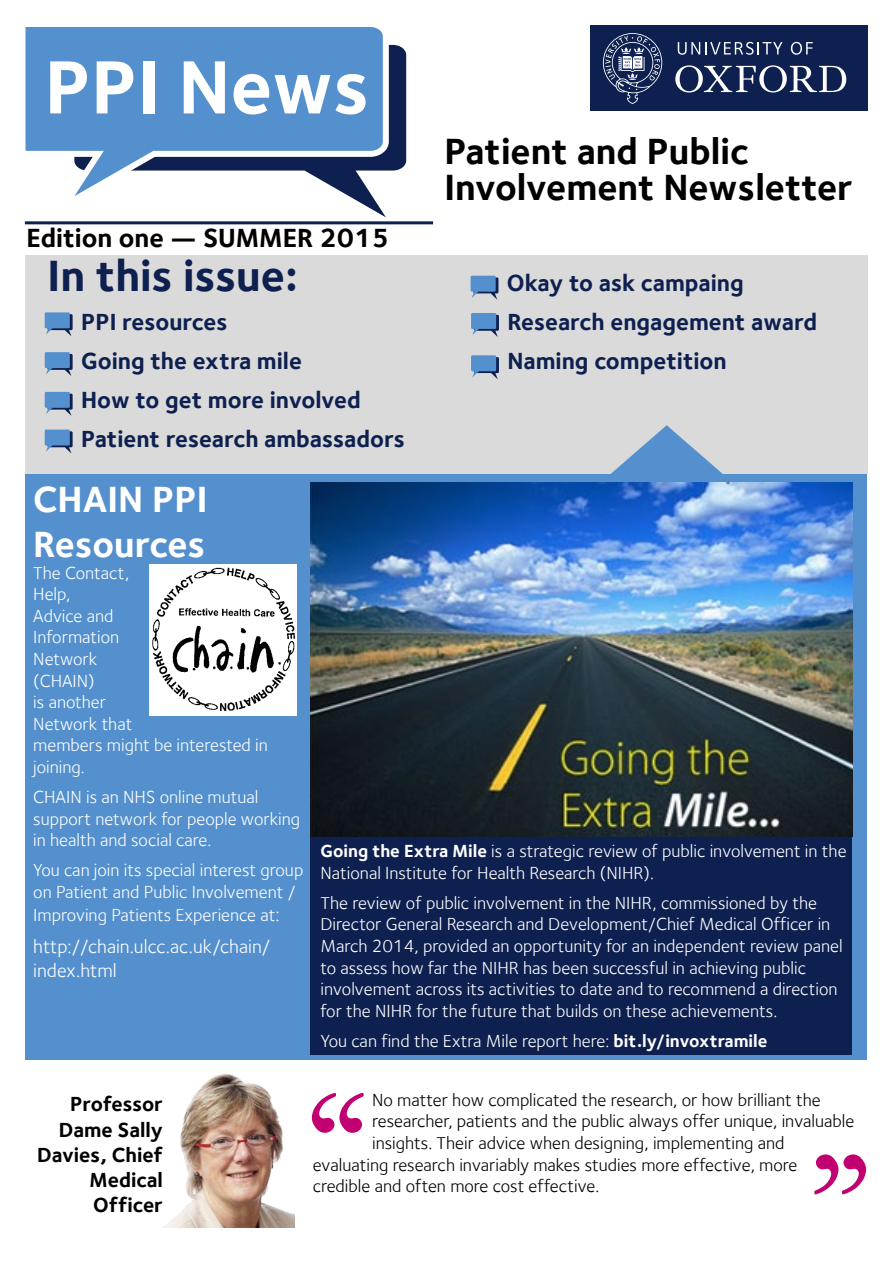
<style>
.page{position:relative;width:893px;height:1263px;background:#fff}
.page>*{position:absolute;margin:0;border:0;box-sizing:border-box;transform-origin:0 0}
.t1{font:700 78px "Foundry Sterling";color:#fff}
.t2{font:700 45px "Foundry Sterling";color:#0e2050}
.t3{font:700 37.5px/36px "Foundry Sterling";color:#000}
.t4{font:700 37.5px/45px "Foundry Sterling";color:#fff}
.t5{font:700 27px "Foundry Sterling";color:#000}
.t6{font:700 24px/39px "Foundry Sterling";color:#0e2050}
.t7{font:700 21px/25.2px "Foundry Sterling";color:#000;text-align:right}
.t8{font:19.5px/23.4px "Foundry Sterling";color:#fff}
.t9{font:18px/21.6px "Foundry Sterling";color:#fff}
.t10{font:18px "Foundry Sterling";color:#000}
.s1{font-size:19.5px}
.s2{font-weight:700}
</style>
<div class="page">
<div style="left:26px;top:472px;width:841px;height:588px;background:#5390cd"></div>
<div style="left:311px;top:831px;width:541px;height:224px;background:#0e2050"></div>
<img style="left:163px;top:1074px;width:132px;height:153px">
<img style="left:149px;top:564px;width:148px;height:151px">
<div style="left:25px;top:255px;width:842px;height:218px;background:#dadada"></div>
<svg style="left:68px;top:44px;width:345px;height:181px"></svg>
<svg style="left:24px;top:27px;width:368px;height:196px"></svg>
<hr style="left:25px;top:221px;width:408px;height:3px;background:#0e2050">
<svg style="left:598px;top:425px;width:137px;height:49px"></svg>
<svg style="left:45px;top:312px;width:28px;height:24px"></svg>
<svg style="left:45px;top:352px;width:28px;height:24px"></svg>
<svg style="left:45px;top:392px;width:28px;height:24px"></svg>
<svg style="left:45px;top:430px;width:28px;height:23px"></svg>
<svg style="left:471px;top:276px;width:27px;height:24px"></svg>
<svg style="left:471px;top:313px;width:28px;height:24px"></svg>
<svg style="left:471px;top:355px;width:28px;height:24px"></svg>
<div style="left:590px;top:26px;width:277px;height:85px;background:#0e2050"></div>
<svg style="left:675px;top:65px;width:171px;height:27px"></svg>
<svg style="left:791px;top:42px;width:22px;height:13px"></svg>
<svg style="left:678px;top:42px;width:104px;height:13px"></svg>
<svg style="left:603px;top:33px;width:59px;height:71px"></svg>
<svg style="left:312px;top:1093px;width:52px;height:40px"></svg>
<svg style="left:814px;top:1154px;width:52px;height:40px"></svg>
<img style="left:311px;top:482px;width:541px;height:355px">
<h1 class="t1" style="left:45px;top:41px;width:326px">PPI News</h1>
<h3 class="t5" style="left:26px;top:222px;width:364px">Edition one — SUMMER 2015</h3>
<h2 class="t2" style="left:48px;top:249px;width:252px">In this issue:</h2>
<h3 class="t6" style="left:81px;top:302px;width:325px">PPI resources<br>Going the extra mile<br>How to get more involved<br>Patient research ambassadors</h3>
<h3 class="t3" style="left:444px;top:133px;width:410px">Patient and Public<br>Involvement Newsletter</h3>
<h3 class="t6" style="left:507px;top:263px;width:312px">Okay to ask campaing<br>Research engagement award<br>Naming competition</h3>
<h3 class="t4" style="left:33px;top:476px;width:176px">CHAIN PPI<br>Resources</h3>
<p class="t9" style="left:33px;top:562px;width:236px">The Contact,<br>Help,<br>Advice and<br>Information<br>Network<br>(CHAIN)<br>is another<br>Network that<br>members might be interested in joining.</p>
<p class="t9" style="left:33px;top:786px;width:268px">CHAIN is an NHS online mutual support network for people working in health and social care.</p>
<p class="t9" style="left:33px;top:859px;width:272px">You can join its special interest group on Patient and Public Involvement /</p>
<p class="t9" style="left:33px;top:904px;width:248px">Improving Patients Experience at<span class="s1">:</span></p>
<p class="t8" style="left:33px;top:935px;width:239px">http://chain.ulcc.ac.uk/chain/ index.html</p>
<p class="t9" style="left:320px;top:840px;width:528px"><span class="s2">Going the Extra Mile</span> is a strategic review of public involvement in the<br>National Institute for Health Research (NIHR).</p>
<p class="t9" style="left:320px;top:892px;width:524px">The review of public involvement in the NIHR, commissioned by the Director General Research and Development/Chief Medical Officer in March 2014, provided an opportunity for an independent review panel to assess how far the NIHR has been successful in achieving public involvement across its activities to date and to recommend a direction for the NIHR for the future that builds on these achievements.</p>
<p class="t9" style="left:320px;top:1030px;width:449px">You can find the Extra Mile report here: <span class="s2">bit.ly/invoxtramile</span></p>
<p class="t7" style="left:37px;top:1091px;width:127px">Professor<br>Dame Sally<br>Davies, Chief<br>Medical<br>Officer</p>
<p class="t10" style="left:372px;top:1089px;width:450px">No matter how complicated the research, or how brilliant the</p>
<p class="t10" style="left:372px;top:1111px;width:484px">researcher, patients and the public always offer unique, invaluable</p>
<p class="t10" style="left:372px;top:1132px;width:414px">insights. Their advice when designing, implementing and</p>
<p class="t10" style="left:313px;top:1154px;width:486px">evaluating research invariably makes studies more effective, more</p>
<p class="t10" style="left:313px;top:1176px;width:288px">credible and often more cost effective.</p>
</div>
